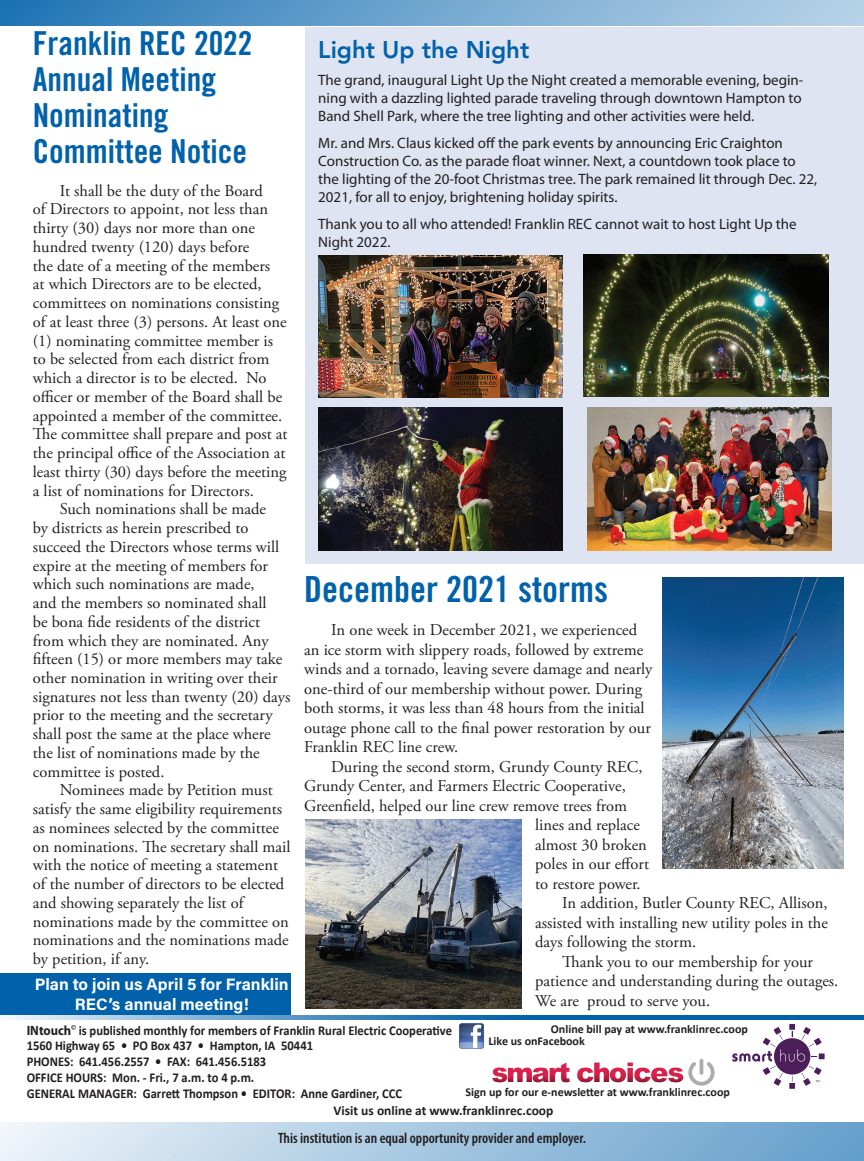
<style>
.page{position:relative;width:864px;height:1161px;background:#fff}
.page>*{position:absolute;margin:0;border:0;box-sizing:border-box;transform-origin:0 0}
.t1{font:36px "Trade Gothic LT Std Bd Cn 20";color:#0161aa}
.t2{font:33px/36px "Trade Gothic LT Std Bd Cn 20";color:#0161aa}
.t3{font:800 24px "Avenir LT Std";color:#0161aa}
.t4{font:16.5px/18.8px "Adobe Garamond Pro";color:#231f20}
.t5{font:16.5px/19.5px "Acumin Variable Concept";color:#fff;text-align:center}
.t6{font:15px/18px "Myriad Pro";color:#231f20}
.t7{font:600 condensed 15px "Myriad Pro";color:#231f20}
.t8{font:700 13.5px/15.8px "Calibri";color:#231f20;scale:.93 1}
.t9{font:700 13.5px "Calibri";color:#231f20}
.t10{font:700 12px "Calibri";color:#231f20}
.s1{font-family:"Myriad Pro"}
</style>
<div class="page">
<div style="left:0;top:1123px;width:864px;height:38px;background:linear-gradient(to right,#edf3f9,#639ecb)"></div>
<svg style="left:5px;top:1015px;width:859px;height:4px;background:#4189bf"></svg>
<svg style="left:492px;top:1063px;width:78px;height:19px"></svg>
<svg style="left:577px;top:1062px;width:138px;height:24px"></svg>
<hr style="left:700px;top:1059px;width:3px;height:16px;background:#acacac;border-radius:2px">
<svg style="left:732px;top:1024px;width:93px;height:65px"></svg>
<img style="left:459px;top:1023px;width:26px;height:26px">
<div style="left:0;top:0;width:864px;height:26px;background:linear-gradient(to right,#2276b5,#bdd6e9)"></div>
<div style="left:0;top:973px;width:291px;height:42px;background:#0161aa"></div>
<div style="left:305px;top:28px;width:559px;height:536px;background:#dee4f2"></div>
<img style="left:318px;top:255px;width:245px;height:143px">
<img style="left:584px;top:254px;width:244px;height:143px">
<img style="left:318px;top:408px;width:245px;height:142px">
<img style="left:587px;top:408px;width:245px;height:142px">
<img style="left:662px;top:577px;width:182px;height:292px">
<img style="left:305px;top:819px;width:217px;height:190px">
<h2 class="t2" style="left:33px;top:25px;width:221px">Franklin REC 2022<br>Annual Meeting<br>Nominating<br>Committee Notice</h2>
<p class="t4" style="left:33px;top:182px;width:256px;text-indent:27px">It shall be the duty of the Board<br>of Directors to appoint, not less than thirty (30) days nor more than one hundred twenty (120) days before<br>the date of a meeting of the members<br>at which Directors are to be elected, committees on nominations consisting of at least three (3) persons. At least one (1) nominating committee member is to be selected from each district from which a director is to be elected. No officer or member of the Board shall be appointed a member of the committee.<br>The committee shall prepare and post at the principal office of the Association at least thirty (30) days before the meeting a list of nominations for Directors.</p>
<p class="t4" style="left:33px;top:500px;width:259px;text-indent:27px">Such nominations shall be made<br>by districts as herein prescribed to succeed the Directors whose terms will expire at the meeting of members for which such nominations are made,<br>and the members so nominated shall<br>be bona fide residents of the district from which they are nominated. Any fifteen (15) or more members may take other nomination in writing over their signatures not less than twenty (20) days prior to the meeting and the secretary shall post the same at the place where the list of nominations made by the committee is posted.</p>
<p class="t4" style="left:33px;top:781px;width:259px;text-indent:27px">Nominees made by Petition must satisfy the same eligibility requirements as nominees selected by the committee on nominations. The secretary shall mail with the notice of meeting a statement of the number of directors to be elected and showing separately the list of nominations made by the committee on nominations and the nominations made by petition, if any.</p>
<p class="t5" style="left:35px;top:974px;width:255px">Plan to join us April 5 for Franklin<br>REC’s annual meeting!</p>
<h3 class="t3" style="left:318px;top:35px;width:213px">Light Up the Night</h3>
<p class="t6" style="left:318px;top:70px;width:487px;text-align:justify">The grand, inaugural Light Up the Night created a memorable evening, begin&shy;ning with a dazzling lighted parade traveling through downtown Hampton to Band Shell Park, where the tree lighting and other activities were held.</p>
<p class="t6" style="left:318px;top:133px;width:500px">Mr. and Mrs. Claus kicked off the park events by announcing Eric Craighton Construction Co. as the parade float winner. Next, a countdown took place to the lighting of the 20-foot Christmas tree. The park remained lit through Dec. 22, 2021, for all to enjoy, brightening holiday spirits.</p>
<p class="t6" style="left:318px;top:214px;width:480px">Thank you to all who attended! Franklin REC cannot wait to host Light Up the<br>Night 2022.</p>
<h1 class="t1" style="left:304px;top:568px;width:305px">December 2021 storms</h1>
<p class="t4" style="left:304px;top:621px;width:350px;line-height:19.5px;text-indent:27px">In one week in December 2021, we experienced an ice storm with slippery roads, followed by extreme winds and a tornado, leaving severe damage and nearly one-third of our membership without power. During both storms, it was less than 48 hours from the initial outage phone call to the final power restoration by our Franklin REC line crew.</p>
<p class="t4" style="left:331px;top:758px;width:313px">During the second storm, Grundy County REC,</p>
<p class="t4" style="left:304px;top:777px;width:323px">Grundy Center, and Farmers Electric Cooperative,</p>
<p class="t4" style="left:304px;top:797px;width:324px">Greenfield, helped our line crew remove trees from</p>
<p class="t4" style="left:535px;top:816px;width:106px">lines and replace</p>
<p class="t4" style="left:535px;top:836px;width:113px">almost 30 broken</p>
<p class="t4" style="left:535px;top:855px;width:115px">poles in our effort</p>
<p class="t4" style="left:535px;top:875px;width:107px">to restore power.</p>
<p class="t4" style="left:562px;top:894px;width:267px">In addition, Butler County REC, Allison,</p>
<p class="t4" style="left:535px;top:914px;width:294px">assisted with installing new utility poles in the</p>
<p class="t4" style="left:535px;top:933px;width:163px">days following the storm.</p>
<p class="t4" style="left:562px;top:953px;width:252px">Thank you to our membership for your</p>
<p class="t4" style="left:535px;top:972px;width:305px">patience and understanding during the outages.</p>
<p class="t4" style="left:535px;top:992px;width:176px">We are proud to serve you.</p>
<p class="t8" style="left:27px;top:1022px;width:459px"><span class="s1">INtouch</span><sup>©</sup> is published monthly for members of Franklin Rural Electric Cooperative 1560 Highway 65 • PO Box 437 • Hampton, IA 50441<br>PHONES: 641.456.2557 • FAX: 641.456.5183<br>OFFICE HOURS: Mon. - Fri., 7 a.m. to 4 p.m.<br>GENERAL MANAGER: Garrett Thompson • EDITOR: Anne Gardiner, CCC</p>
<p class="t10" style="left:551px;top:1020px;width:199px">Online bill pay at www.franklinrec.coop</p>
<p class="t10" style="left:489px;top:1033px;width:98px">Like us onFacebook</p>
<p class="t10" style="left:466px;top:1083px;width:266px">Sign up for our e-newsletter at www.franklinrec.coop</p>
<p class="t9" style="left:334px;top:1101px;width:221px">Visit us online at www.franklinrec.coop</p>
<p class="t7" style="left:278px;top:1129px;width:309px">This institution is an equal opportunity provider and employer.</p>
</div>
